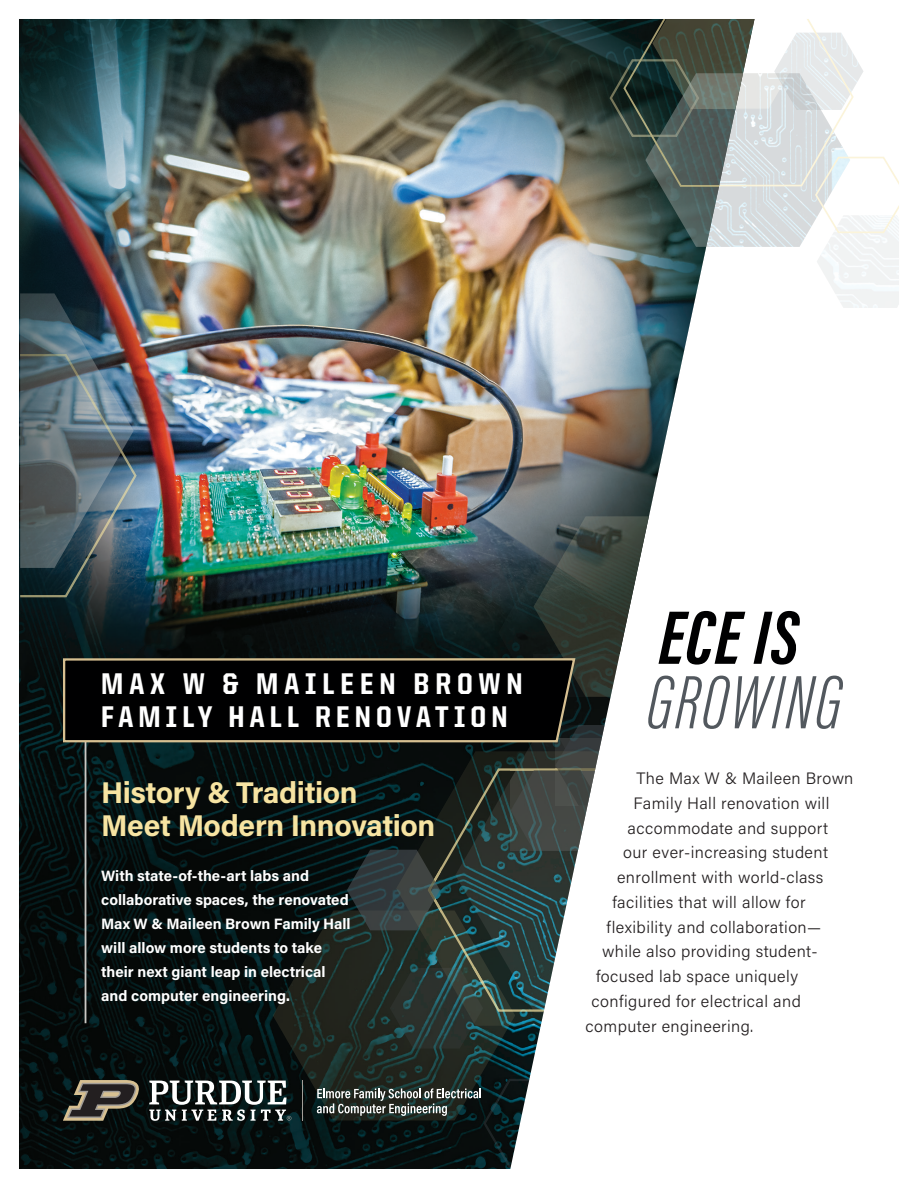
<style>
.page{position:relative;width:918px;height:1188px;background:#fff}
.page>*{position:absolute;margin:0;border:0;box-sizing:border-box;transform-origin:0 0}
.Impact_Type{font:italic 300 78px/64.5px "Acumin Pro Extra Cond";letter-spacing:.025em;color:#52585e}
.Acumin__Dust__Headin{font:700 30px/33px "Acumin Pro";letter-spacing:-.015em;color:#f7e4a2}
.United_Sans_Emphasis{font:800 30px/33px "United Sans Semi Cond";letter-spacing:.175em;color:#fff}
.Paragraph_w__loose_l{font:300 16.5px "Acumin Pro";letter-spacing:.025em;color:#231f20}
.Paragraph_loose_lead{font:700 15px/24px "Acumin Pro";color:#fff}
.s1{font-weight:700;color:#000001}
</style>
<div class="page">
<img style="left:19px;top:19px;width:880px;height:1150px">
<p class="United_Sans_Emphasis" style="left:101px;top:667px;width:423px">MAX W &amp; MAILEEN BROWN<br>FAMILY HALL RENOVATION</p>
<p class="Acumin__Dust__Headin" style="left:101px;top:775px;width:336px">History &amp; Tradition<br>Meet Modern Innovation</p>
<p class="Paragraph_loose_lead" style="left:101px;top:863px;width:251px">With state-of-the-art labs and collaborative spaces, the renovated<br>Max W &amp; Maileen Brown Family Hall will allow more students to take their next giant leap in electrical and computer engineering.</p>
<p class="Impact_Type" style="left:647px;top:605px;width:196px"><span class="s1">ECE IS<br></span>GROWING</p>
<p class="Paragraph_w__loose_l" style="left:637px;top:767px;width:218px">The Max W &amp; Maileen Brown</p>
<p class="Paragraph_w__loose_l" style="left:634px;top:792px;width:197px">Family Hall renovation will</p>
<p class="Paragraph_w__loose_l" style="left:628px;top:817px;width:202px">accommodate and support</p>
<p class="Paragraph_w__loose_l" style="left:623px;top:841px;width:206px">our ever-increasing student</p>
<p class="Paragraph_w__loose_l" style="left:617px;top:866px;width:208px">enrollment with world-class</p>
<p class="Paragraph_w__loose_l" style="left:613px;top:891px;width:195px">facilities that will allow for</p>
<p class="Paragraph_w__loose_l" style="left:607px;top:916px;width:216px">flexibility and collaboration—</p>
<p class="Paragraph_w__loose_l" style="left:602px;top:940px;width:217px">while also providing student-</p>
<p class="Paragraph_w__loose_l" style="left:596px;top:965px;width:204px">focused lab space uniquely</p>
<p class="Paragraph_w__loose_l" style="left:592px;top:990px;width:211px">configured for electrical and</p>
<p class="Paragraph_w__loose_l" style="left:586px;top:1015px;width:169px">computer engineering.</p>
</div>
